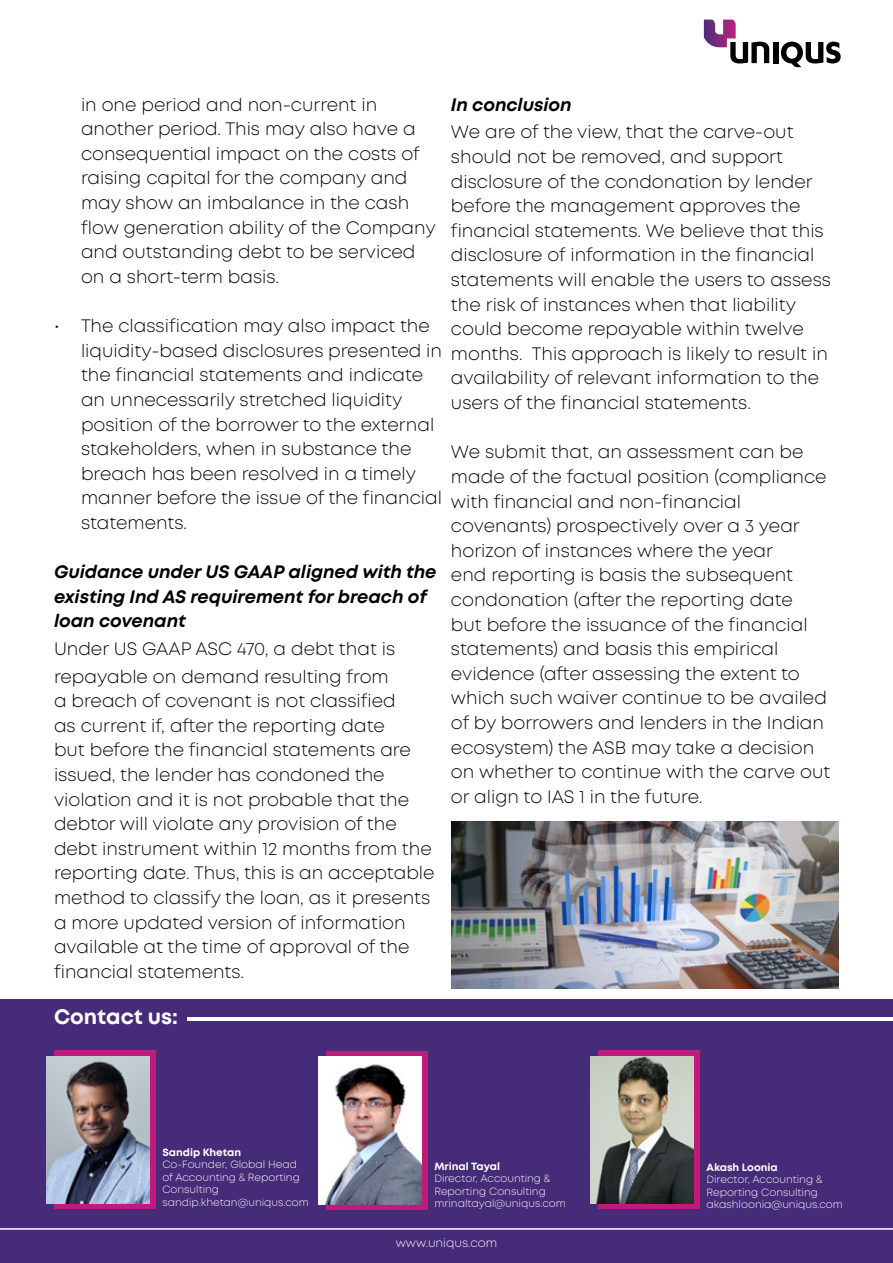
<style>
.page{position:relative;width:893px;height:1263px;background:#fff}
.page>*{position:absolute;margin:0;border:0;box-sizing:border-box;transform-origin:0 0}
.t1{font:700 21px "Mont";color:#fff}
.t2{font:300 18px/24.6px "Mont";color:#000}
.t3{font:italic 700 18px/24.6px "Mont";color:#000}
.t4{font:300 12px "Mont";color:#fff}
.t5{font:300 10.5px/12.6px "Mont";color:#fff}
.t6{font:700 10.5px "Mont";color:#fff}
</style>
<div class="page">
<div style="left:0;top:1000px;width:893px;height:263px;background:#452b78"></div>
<hr style="left:188px;top:1018px;width:705px;height:3px;background:#fff">
<div style="left:54px;top:1051px;width:102px;height:158px;background:#bd1c7d"></div>
<img style="left:46px;top:1056px;width:103px;height:147px">
<div style="left:326px;top:1051px;width:102px;height:158px;background:#bd1c7d"></div>
<img style="left:318px;top:1056px;width:103px;height:148px">
<div style="left:598px;top:1051px;width:102px;height:158px;background:#bd1c7d"></div>
<img style="left:591px;top:1056px;width:102px;height:147px">
<hr style="left:0;top:1228px;width:893px;height:2px;background:#fff">
<img style="left:451px;top:822px;width:388px;height:166px">
<div style="left:773px;top:42px;width:5px;height:21px;background:#000101"></div>
<svg style="left:781px;top:42px;width:60px;height:25px"></svg>
<svg style="left:704px;top:20px;width:65px;height:43px"></svg>
<p class="t2" style="left:81px;top:92px;width:356px">in one period and non-current in another period. This may also have a consequential impact on the costs of raising capital for the company and may show an imbalance in the cash flow generation ability of the Company and outstanding debt to be serviced on a short-term basis.</p>
<p class="t2" style="left:81px;top:314px;width:362px;text-indent:-27px">• The classification may also impact the liquidity-based disclosures presented in the financial statements and indicate an unnecessarily stretched liquidity position of the borrower to the external stakeholders, when in substance the breach has been resolved in a timely manner before the issue of the financial statements.</p>
<p class="t3" style="left:54px;top:560px;width:384px">Guidance under US GAAP aligned with the existing Ind AS requirement for breach of loan covenant</p>
<p class="t2" style="left:54px;top:635px;width:343px;line-height:27.6px">Under US GAAP ASC 470, a debt that is repayable on demand resulting from</p>
<p class="t2" style="left:54px;top:689px;width:382px">a breach of covenant is not classified<br>as current if, after the reporting date<br>but before the financial statements are issued, the lender has condoned the violation and it is not probable that the debtor will violate any provision of the debt instrument within 12 months from the reporting date. Thus, this is an acceptable method to classify the loan, as it presents a more updated version of information available at the time of approval of the financial statements.</p>
<p class="t3" style="left:451px;top:92px;width:122px">In conclusion</p>
<p class="t2" style="left:451px;top:120px;width:381px">We are of the view, that the carve-out should not be removed, and support disclosure of the condonation by lender before the management approves the financial statements. We believe that this disclosure of information in the financial statements will enable the users to assess the risk of instances when that liability could become repayable within twelve months. This approach is likely to result in availability of relevant information to the users of the financial statements.</p>
<p class="t2" style="left:451px;top:440px;width:381px">We submit that, an assessment can be made of the factual position (compliance with financial and non-financial covenants) prospectively over a 3 year horizon of instances where the year<br>end reporting is basis the subsequent condonation (after the reporting date<br>but before the issuance of the financial statements) and basis this empirical evidence (after assessing the extent to which such waiver continue to be availed of by borrowers and lenders in the Indian ecosystem) the ASB may take a decision on whether to continue with the carve out or align to IAS 1 in the future.</p>
<p class="t1" style="left:54px;top:1003px;width:125px">Contact us:</p>
<p class="t6" style="left:162px;top:1145px;width:80px">Sandip Khetan</p>
<p class="t5" style="left:162px;top:1158px;width:148px">Co-Founder, Global Head of Accounting &amp; Reporting<br>Consulting sandip.khetan@uniqus.com</p>
<p class="t6" style="left:434px;top:1159px;width:67px">Mrinal Tayal</p>
<p class="t5" style="left:434px;top:1172px;width:133px">Director, Accounting &amp;<br>Reporting Consulting mrinaltayal@uniqus.com</p>
<p class="t4" style="left:396px;top:1235px;width:103px">www.uniqus.com</p>
<p class="t6" style="left:706px;top:1160px;width:73px">Akash Loonia</p>
<p class="t5" style="left:706px;top:1173px;width:138px">Director, Accounting &amp;<br>Reporting Consulting akashloonia@uniqus.com</p>
</div>
